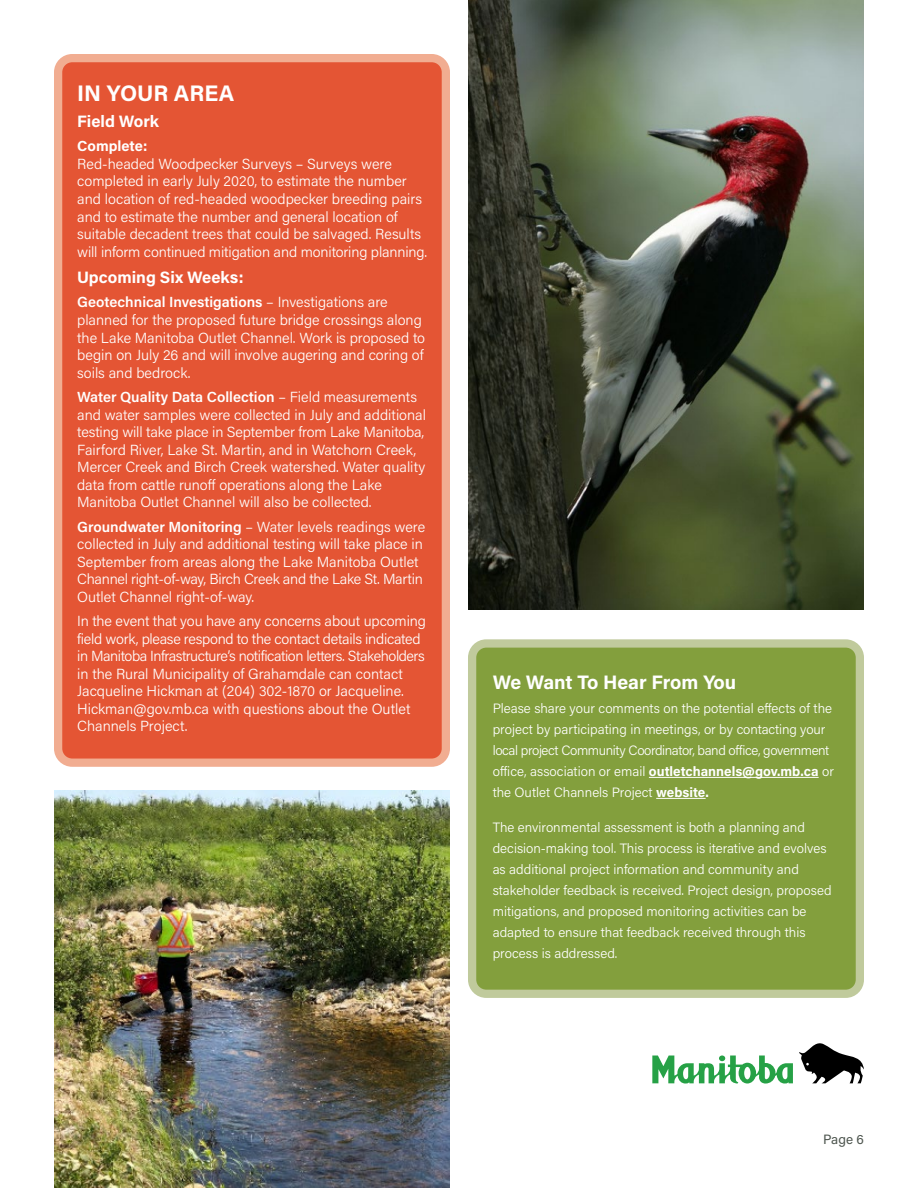
<style>
.page{position:relative;width:918px;height:1188px;background:#fff}
.page>*{position:absolute;margin:0;border:0;box-sizing:border-box;transform-origin:0 0}
.Heads{font:700 22.5px "Acumin Pro";color:#fff}
.Heads-2{font:700 19.5px "Acumin Pro";letter-spacing:-.01em;color:#fff}
.Body_Copy{font:700 16.5px "Acumin Pro";color:#fff}
.Body_Copy-2{font:300 14.7px/17.5px "Acumin Pro";color:#fff}
.Body_Copy-3{font:700 14.7px "Acumin Pro";color:#fff}
.Body_Copy-4{font:300 13.5px/21px "Acumin Pro";color:#fff}
.t1{font:13.5px "Acumin Pro";color:#4e564f}
.s1{font-weight:600}
.s2{font-weight:700}
</style>
<div class="page">
<svg style="left:799px;top:1043px;width:65px;height:40px"></svg>
<svg style="left:652px;top:1055px;width:141px;height:29px"></svg>
<div style="left:472px;top:643px;width:388px;height:351px;background:#839f3d;border-radius:14px"></div>
<div style="left:468px;top:639px;width:396px;height:359px;border:8px solid #c0ca9c;border-radius:14px"></div>
<hr style="left:649px;top:777px;width:170px;height:1px;background:#fff">
<hr style="left:656px;top:798px;width:50px;height:1px;background:#fff">
<div style="left:58px;top:58px;width:388px;height:705px;background:#e45534;border-radius:14px"></div>
<div style="left:54px;top:54px;width:396px;height:713px;border:8px solid #f1ad91;border-radius:14px"></div>
<img style="left:54px;top:791px;width:396px;height:397px">
<img style="left:468px;top:0;width:396px;height:609px">
<p class="Heads" style="left:77px;top:77px;width:159px">IN YOUR AREA</p>
<p class="Body_Copy" style="left:77px;top:110px;width:83px">Field Work</p>
<p class="Body_Copy-3" style="left:77px;top:136px;width:72px">Complete:</p>
<p class="Body_Copy-2" style="left:77px;top:154px;width:351px">Red-headed Woodpecker Surveys – Surveys were completed in early July 2020, to estimate the number and location of red-headed woodpecker breeding pairs and to estimate the number and general location of suitable decadent trees that could be salvaged. Results will inform continued mitigation and monitoring planning.</p>
<p class="Body_Copy" style="left:77px;top:266px;width:168px">Upcoming Six Weeks:</p>
<p class="Body_Copy-2" style="left:77px;top:293px;width:349px"><span class="s1">Geotechnical Investigations</span> – Investigations are planned for the proposed future bridge crossings along the Lake Manitoba Outlet Channel. Work is proposed to begin on July 26 and will involve augering and coring of soils and bedrock.</p>
<p class="Body_Copy-2" style="left:77px;top:387px;width:350px"><span class="s1">Water Quality Data Collection</span> – Field measurements and water samples were collected in July and additional testing will take place in September from Lake Manitoba, Fairford River, Lake St. Martin, and in Watchorn Creek, Mercer Creek and Birch Creek watershed. Water quality data from cattle runoff operations along the Lake Manitoba Outlet Channel will also be collected.</p>
<p class="Body_Copy-2" style="left:77px;top:517px;width:350px"><span class="s1">Groundwater Monitoring</span> – Water levels readings were collected in July and additional testing will take place in September from areas along the Lake Manitoba Outlet Channel right-of-way, Birch Creek and the Lake St. Martin Outlet Channel right-of-way.</p>
<p class="Body_Copy-2" style="left:77px;top:612px;width:350px">In the event that you have any concerns about upcoming field work, please respond to the contact details indicated in Manitoba Infrastructure’s notification letters. Stakeholders in the Rural Municipality of Grahamdale can contact Jacqueline Hickman at (204) 302-1870 or Jacqueline.<br>Hickman@gov.mb.ca with questions about the Outlet Channels Project.</p>
<p class="Heads-2" style="left:493px;top:668px;width:245px">We Want To Hear From You</p>
<p class="Body_Copy-4" style="left:493px;top:697px;width:343px">Please share your comments on the potential effects of the project by participating in meetings, or by contacting your local project Community Coordinator, band office, government office, association or email <span class="s2">outletchannels@gov.mb.ca</span> or the Outlet Channels Project <span class="s2">website.</span></p>
<p class="Body_Copy-4" style="left:493px;top:816px;width:340px">The environmental assessment is both a planning and decision-making tool. This process is iterative and evolves as additional project information and community and stakeholder feedback is received. Project design, proposed mitigations, and proposed monitoring activities can be adapted to ensure that feedback received through this process is addressed.</p>
<p class="t1" style="left:823px;top:1130px;width:42px">Page 6</p>
</div>
